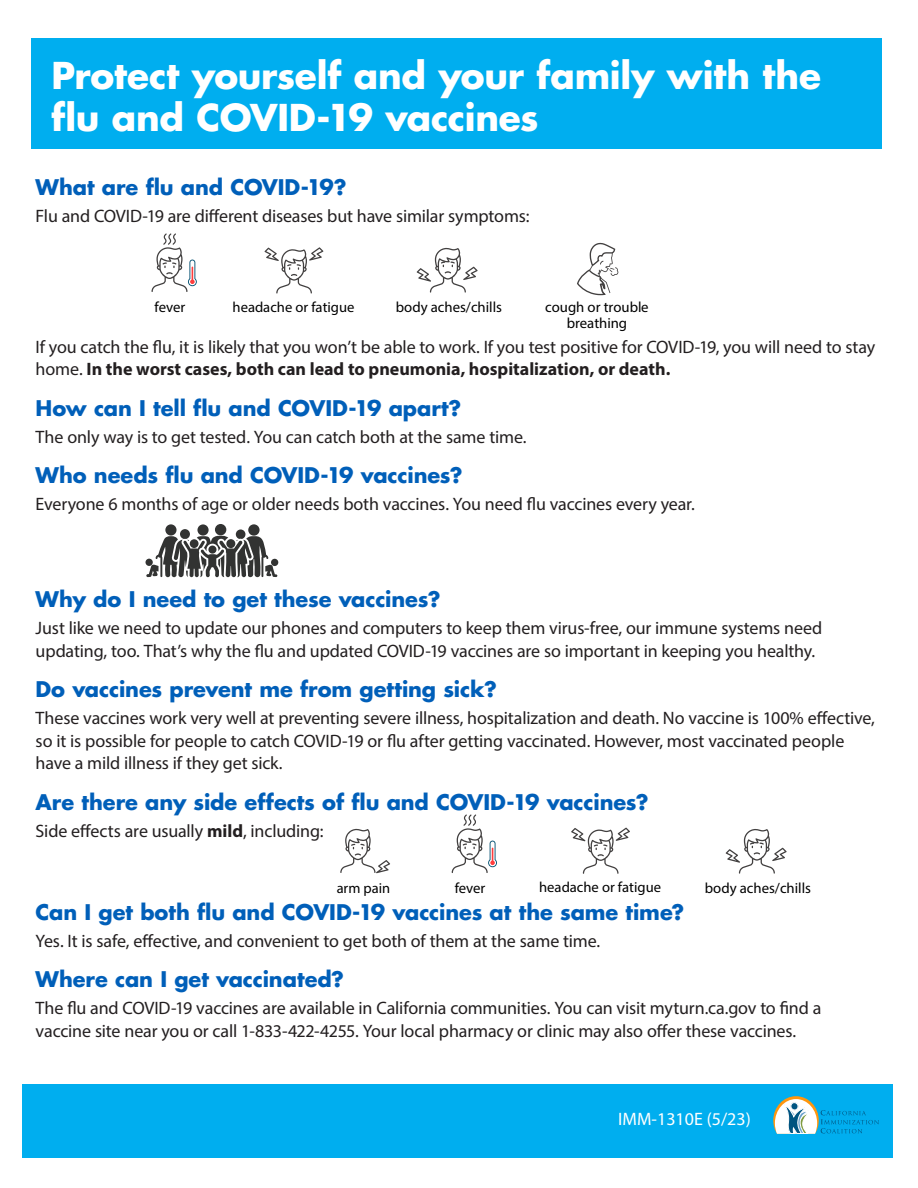
<style>
.page{position:relative;width:918px;height:1188px;background:#fff}
.page>*{position:absolute;margin:0;border:0;box-sizing:border-box;transform-origin:0 0}
.t1{font:700 36px/42px "Futura Std";letter-spacing:-.01em;color:#fff}
.Subheader__H3{font:700 21px "Futura Std";letter-spacing:-.005em;color:#005fb9}
.SubTitle__H2{font:700 21px "Futura Std";letter-spacing:-.005em;color:#005fb9}
.Body_Text{font:18px/22.5px "Myriad Pro";letter-spacing:-.01em;color:#231f20}
.t2{font:18px "Myriad Pro";color:#fff}
.t3{font:14.7px/16px "Myriad Pro";color:#000;text-align:center}
.t4{font:14.55px "Myriad Pro";color:#000}
.s1{font-weight:700}
</style>
<div class="page">
<div style="left:31px;top:39px;width:851px;height:110px;background:#00aeef"></div>
<div style="left:23px;top:1084px;width:870px;height:74px;background:#00aeef"></div>
<svg style="left:773px;top:1096px;width:106px;height:38px"></svg>
<svg style="left:151px;top:233px;width:46px;height:59px"></svg>
<svg style="left:452px;top:814px;width:45px;height:59px"></svg>
<svg style="left:417px;top:248px;width:61px;height:45px"></svg>
<svg style="left:726px;top:829px;width:61px;height:45px"></svg>
<svg style="left:577px;top:242px;width:41px;height:54px"></svg>
<svg style="left:340px;top:829px;width:50px;height:44px"></svg>
<div style="left:215px;top:524px;width:11px;height:11px;background:#323332;border-radius:50%"></div>
<svg style="left:197px;top:524px;width:12px;height:12px"></svg>
<svg style="left:248px;top:524px;width:12px;height:12px"></svg>
<svg style="left:165px;top:524px;width:12px;height:12px"></svg>
<div style="left:271px;top:559px;width:7px;height:7px;background:#323332;border-radius:50%"></div>
<svg style="left:146px;top:529px;width:131px;height:48px"></svg>
<div style="left:208px;top:546px;width:8px;height:8px;background:#323332;border-radius:50%"></div>
<svg style="left:265px;top:247px;width:58px;height:47px"></svg>
<svg style="left:571px;top:828px;width:59px;height:46px"></svg>
<h1 class="t1" style="left:51px;top:54px;width:771px">Protect yourself and your family with the flu and COVID-19 vaccines</h1>
<h3 class="Subheader__H3" style="left:36px;top:174px;width:312px">What are flu and COVID-19?</h3>
<p class="Body_Text" style="left:36px;top:205px;width:495px">Flu and COVID-19 are different diseases but have similar symptoms:</p>
<p class="t3" style="left:154px;top:299px;width:32px">fever</p>
<p class="t3" style="left:233px;top:299px;width:123px">headache or fatigue</p>
<p class="t3" style="left:396px;top:299px;width:108px">body aches/chills</p>
<p class="t3" style="left:545px;top:298px;width:105px">cough or trouble breathing</p>
<p class="Body_Text" style="left:36px;top:335px;width:841px">If you catch the flu, it is likely that you won’t be able to work. If you test positive for COVID-19, you will need to stay home. <span class="s1">In the worst cases, both can lead to pneumonia, hospitalization, or death.</span></p>
<h3 class="Subheader__H3" style="left:36px;top:394px;width:427px">How can I tell flu and COVID-19 apart?</h3>
<p class="Body_Text" style="left:36px;top:425px;width:492px">The only way is to get tested. You can catch both at the same time.</p>
<h3 class="Subheader__H3" style="left:36px;top:462px;width:429px">Who needs flu and COVID-19 vaccines?</h3>
<p class="Body_Text" style="left:36px;top:493px;width:661px">Everyone 6 months of age or older needs both vaccines. You need flu vaccines every year.</p>
<h3 class="Subheader__H3" style="left:36px;top:585px;width:406px">Why do I need to get these vaccines?</h3>
<p class="Body_Text" style="left:36px;top:617px;width:788px">Just like we need to update our phones and computers to keep them virus-free, our immune systems need updating, too. That’s why the flu and updated COVID-19 vaccines are so important in keeping you healthy.</p>
<h2 class="SubTitle__H2" style="left:36px;top:675px;width:463px">Do vaccines prevent me from getting sick?</h2>
<p class="Body_Text" style="left:36px;top:707px;width:841px">These vaccines work very well at preventing severe illness, hospitalization and death. No vaccine is 100% effective, so it is possible for people to catch COVID-19 or flu after getting vaccinated. However, most vaccinated people have a mild illness if they get sick.</p>
<h3 class="Subheader__H3" style="left:36px;top:788px;width:615px">Are there any side effects of flu and COVID-19 vaccines?</h3>
<p class="Body_Text" style="left:36px;top:819px;width:289px">Side effects are usually <span class="s1">mild</span>, including:</p>
<p class="t4" style="left:337px;top:879px;width:55px">arm pain</p>
<p class="t3" style="left:455px;top:880px;width:32px">fever</p>
<p class="t3" style="left:539px;top:879px;width:123px">headache or fatigue</p>
<p class="t3" style="left:705px;top:880px;width:108px">body aches/chills</p>
<h2 class="SubTitle__H2" style="left:36px;top:898px;width:650px">Can I get both flu and COVID-19 vaccines at the same time?</h2>
<p class="Body_Text" style="left:36px;top:929px;width:566px">Yes. It is safe, effective, and convenient to get both of them at the same time.</p>
<h3 class="Subheader__H3" style="left:36px;top:966px;width:310px">Where can I get vaccinated?</h3>
<p class="Body_Text" style="left:36px;top:997px;width:787px">The flu and COVID-19 vaccines are available in California communities. You can visit myturn.ca.gov to find a vaccine site near you or call 1-833-422-4255. Your local pharmacy or clinic may also offer these vaccines.</p>
<p class="t2" style="left:618px;top:1108px;width:134px">IMM-1310E (5/23)</p>
</div>
